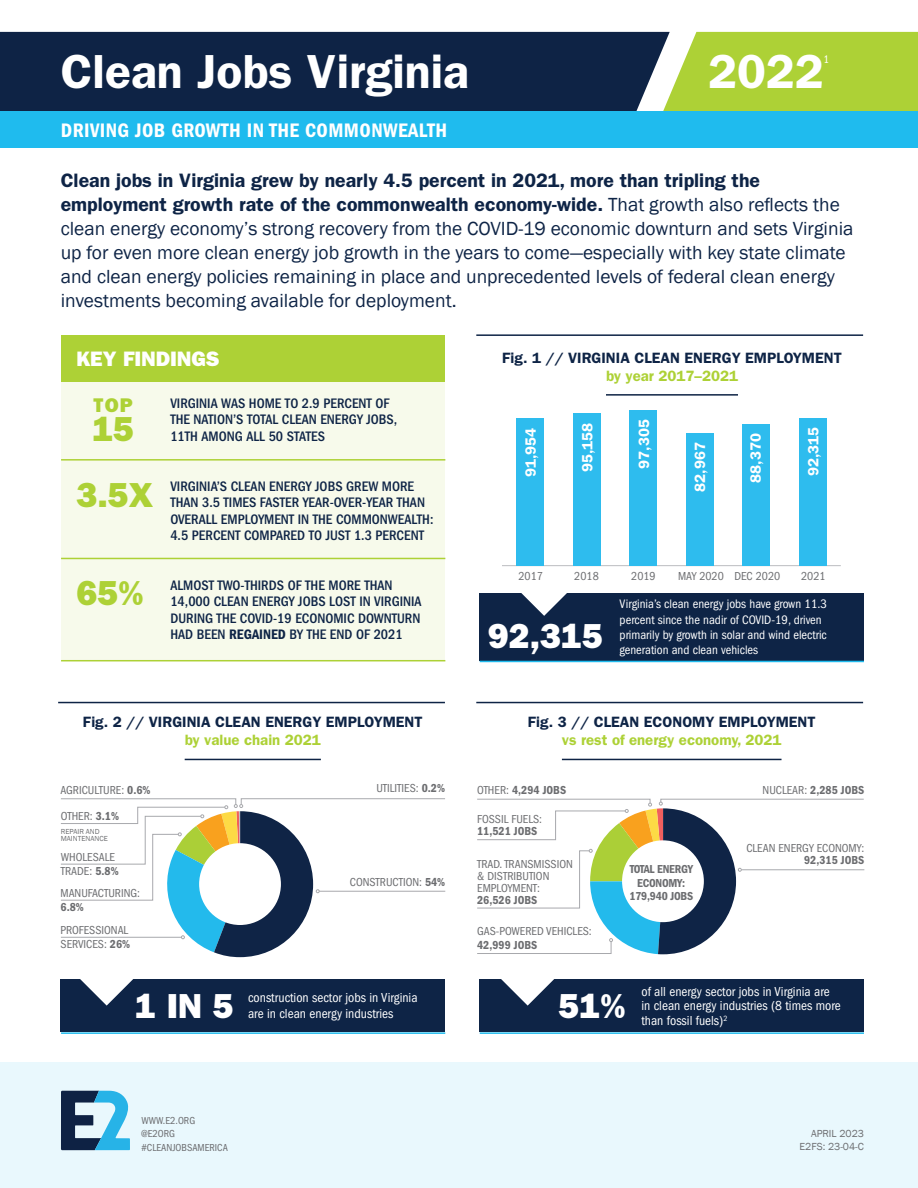
<style>
.page{position:relative;width:918px;height:1188px;background:#fff}
.page>*{position:absolute;margin:0;border:0;box-sizing:border-box;transform-origin:0 0}
.t1{font:600 48px "Franklin Gothic";color:#fff}
.Text{font:800 34.8px "Franklin Gothic";color:#fff}
.Text-2{font:800 34.8px "Franklin Gothic";color:#add136}
.Text-3{font:800 21px "Franklin Gothic";color:#fff}
.t2{font:600 condensed 20.25px "Franklin Gothic";letter-spacing:.02em;color:#fff}
.Text-4{font:800 19.8px "Franklin Gothic";color:#add136}
.t3{font:19.5px/24px "Franklin Gothic";color:#0e2446}
.t4{font:600 15px/18px "Franklin Gothic";color:#0e2446;text-align:center}
.t5{font:600 15px "Franklin Gothic";color:#fff}
.Text-5{font:500 condensed 14.25px/16.5px "Franklin Gothic";color:#0e2446}
.Text-6{font:condensed 13.5px/14.7px "Franklin Gothic";color:#fff}
.Text-7{font:condensed 12.75px/15.3px "Franklin Gothic";color:#fff}
.Text-8{font:condensed 12px/12px "Franklin Gothic";color:#6c6d70}
.Text-9{font:600 condensed 12px "Franklin Gothic";letter-spacing:-.01em;color:#6c6d70}
.t6{font:condensed 11.4px "Franklin Gothic";color:#fff}
.t7{font:condensed 10.5px "Franklin Gothic";color:#6c6d70}
.t8{font:10.5px "Franklin Gothic";color:#6c6d70}
.Text-10{font:7.5px/7.5px "Franklin Gothic";color:#6c6d70}
.s1{font-weight:600}
.s2{color:#add136}
.s3{font-weight:400}
</style>
<div class="page">
<div style="left:61px;top:335px;width:384px;height:294px;background:#add136"></div>
<div style="left:480px;top:593px;width:384px;height:68px;background:#0e2446"></div>
<div style="left:480px;top:979px;width:384px;height:53px;background:#0e2446"></div>
<div style="left:61px;top:979px;width:384px;height:53px;background:#0e2446"></div>
<svg style="left:502px;top:566px;width:91px;height:50px"></svg>
<div style="left:0;top:1062px;width:918px;height:126px;background:#e9f8fd"></div>
<svg style="left:61px;top:1091px;width:69px;height:59px"></svg>
<div style="left:0;top:32px;width:663px;height:79px;background:#0e2345"></div>
<svg style="left:663px;top:32px;width:255px;height:79px"></svg>
<div style="left:0;top:111px;width:918px;height:37px;background:#1fbbee"></div>
<hr style="left:185px;top:759px;width:136px;height:1px;background:#0e2345">
<hr style="left:606px;top:394px;width:132px;height:2px;background:#0e2345">
<hr style="left:502px;top:565px;width:339px;height:1px;background:#bcbdc0">
<div style="left:516px;top:418px;width:28px;height:148px;background:#2ebcee"></div>
<div style="left:573px;top:413px;width:28px;height:153px;background:#2ebcee"></div>
<div style="left:629px;top:410px;width:28px;height:156px;background:#2ebcee"></div>
<div style="left:686px;top:433px;width:27px;height:133px;background:#2ebcee"></div>
<div style="left:742px;top:424px;width:28px;height:142px;background:#2ebcee"></div>
<div style="left:799px;top:418px;width:27px;height:148px;background:#2ebcee"></div>
<hr style="left:562px;top:759px;width:220px;height:1px;background:#0e2345">
<svg style="left:60px;top:798px;width:386px;height:208px"></svg>
<hr style="left:480px;top:661px;width:384px;height:1px;background:#1fbbee">
<hr style="left:480px;top:1032px;width:384px;height:2px;background:#1fbbee">
<hr style="left:61px;top:1032px;width:384px;height:2px;background:#1fbbee">
<hr style="left:58px;top:702px;width:387px;height:1px;background:#0e2446">
<hr style="left:476px;top:702px;width:387px;height:1px;background:#0e2446">
<hr style="left:476px;top:334px;width:387px;height:2px;background:#0e2446">
<div style="left:61px;top:382px;width:384px;height:278px;background:#f7faeb"></div>
<hr style="left:61px;top:459px;width:384px;height:2px;background:#add136">
<hr style="left:61px;top:558px;width:384px;height:1px;background:#add136">
<hr style="left:61px;top:660px;width:384px;height:1px;background:#add136">
<svg style="left:477px;top:798px;width:387px;height:208px"></svg>
<p class="t1" style="left:61px;top:43px;width:410px">Clean Jobs Virginia</p>
<p class="t1" style="left:708px;top:43px;width:117px">2022</p>
<p class="t6" style="left:823px;top:53px;width:7px">1</p>
<p class="t2" style="left:61px;top:119px;width:388px">DRIVING JOB GROWTH IN THE COMMONWEALTH</p>
<p class="t3" style="left:61px;top:169px;width:794px"><span class="s1">Clean jobs in Virginia grew by nearly 4.5 percent in 2021, more than tripling the employment growth rate of the commonwealth economy-wide.</span> That growth also reflects the clean energy economy’s strong recovery from the COVID-19 economic downturn and sets Virginia up for even more clean energy job growth in the years to come—especially with key state climate and clean energy policies remaining in place and unprecedented levels of federal clean energy investments becoming available for deployment.</p>
<p class="Text-3" style="left:76px;top:346px;width:145px">KEY FINDINGS</p>
<p class="Text-4" style="left:94px;top:394px;width:41px">TOP</p>
<p class="Text-2" style="left:92px;top:408px;width:43px">15</p>
<p class="Text-5" style="left:170px;top:395px;width:228px">VIRGINIA WAS HOME TO 2.9 PERCENT OF<br>THE NATION’S TOTAL CLEAN ENERGY JOBS,<br>11TH AMONG ALL 50 STATES</p>
<p class="Text-2" style="left:76px;top:475px;width:78px">3.5X</p>
<p class="Text-2" style="left:76px;top:572px;width:69px">65%</p>
<p class="Text-5" style="left:170px;top:478px;width:265px">VIRGINIA’S CLEAN ENERGY JOBS GREW MORE THAN 3.5 TIMES FASTER YEAR-OVER-YEAR THAN OVERALL EMPLOYMENT IN THE COMMONWEALTH:<br>4.5 PERCENT COMPARED TO JUST 1.3 PERCENT</p>
<p class="Text-5" style="left:170px;top:577px;width:253px">ALMOST TWO-THIRDS OF THE MORE THAN 14,000 CLEAN ENERGY JOBS LOST IN VIRGINIA DURING THE COVID-19 ECONOMIC DOWNTURN HAD BEEN <span class="s1">REGAINED</span> BY THE END OF 2021</p>
<p class="t4" style="left:83px;top:713px;width:341px">Fig. 2 // VIRGINIA CLEAN ENERGY EMPLOYMENT <span class="s2">by value chain 2021</span></p>
<p class="Text-8" style="left:61px;top:784px;width:91px">AGRICULTURE: <span class="s1">0.6%</span></p>
<p class="Text-8" style="left:61px;top:810px;width:60px">OTHER: <span class="s1">3.1%</span></p>
<p class="Text-10" style="left:61px;top:827px;width:48px">REPAIR AND<br>MAINTENANCE</p>
<p class="Text-8" style="left:61px;top:851px;width:59px;line-height:13.5px">WHOLESALE<br>TRADE: <span class="s1">5.8%</span></p>
<p class="Text-8" style="left:61px;top:887px;width:81px">MANUFACTURING:</p>
<p class="Text-9" style="left:61px;top:900px;width:25px">6.8%</p>
<p class="Text-8" style="left:61px;top:924px;width:71px;line-height:13.5px">PROFESSIONAL<br>SERVICES: <span class="s1">26%</span></p>
<p class="Text-8" style="left:376px;top:783px;width:70px">UTILITIES: <span class="s1">0.2%</span></p>
<p class="Text-8" style="left:350px;top:876px;width:97px">CONSTRUCTION: <span class="s1">54%</span></p>
<p class="t4" style="left:502px;top:348px;width:341px">Fig. 1 // VIRGINIA CLEAN ENERGY EMPLOYMENT <span class="s2">by year 2017–2021</span></p>
<p class="t5" style="left:522px;top:477px;width:51px;rotate:-90deg">91,954</p>
<p class="t5" style="left:578px;top:472px;width:51px;rotate:-90deg">95,158</p>
<p class="t5" style="left:635px;top:469px;width:51px;rotate:-90deg">97,305</p>
<p class="t5" style="left:691px;top:492px;width:51px;rotate:-90deg">82,967</p>
<p class="t5" style="left:747px;top:483px;width:51px;rotate:-90deg">88,370</p>
<p class="t5" style="left:804px;top:476px;width:51px;rotate:-90deg">92,315</p>
<p class="Text-8" style="left:518px;top:570px;width:26px">2017</p>
<p class="Text-8" style="left:574px;top:570px;width:26px">2018</p>
<p class="Text-8" style="left:631px;top:570px;width:26px">2019</p>
<p class="Text-8" style="left:678px;top:570px;width:104px">MAY 2020 DEC 2020</p>
<p class="Text-8" style="left:801px;top:570px;width:26px">2021</p>
<p class="Text" style="left:488px;top:615px;width:117px">92,315</p>
<p class="Text-7" style="left:620px;top:597px;width:209px">Virginia’s clean energy jobs have grown 11.3 percent since the nadir of COVID-19, driven primarily by growth in solar and wind electric generation and clean vehicles</p>
<p class="t4" style="left:528px;top:713px;width:289px">Fig. 3 // CLEAN ECONOMY EMPLOYMENT <span class="s2">vs rest of energy economy, 2021</span></p>
<p class="Text-9" style="left:477px;top:784px;width:91px"><span class="s3">OTHER:</span> 4,294 JOBS</p>
<p class="Text-9" style="left:763px;top:783px;width:103px"><span class="s3">NUCLEAR:</span> 2,285 JOBS</p>
<p class="Text-8" style="left:477px;top:813px;width:66px">FOSSIL FUELS:</p>
<p class="Text-9" style="left:477px;top:824px;width:62px">11,521 JOBS</p>
<p class="Text-8" style="left:477px;top:858px;width:97px">TRAD. TRANSMISSION &amp; DISTRIBUTION<br>EMPLOYMENT:<br><span class="s1">26,526 JOBS</span></p>
<p class="Text-8" style="left:477px;top:926px;width:116px">GAS-POWERED VEHICLES:</p>
<p class="Text-9" style="left:477px;top:938px;width:62px">42,999 JOBS</p>
<p class="Text-9" style="left:630px;top:862px;width:65px">TOTAL ENERGY</p>
<p class="Text-9" style="left:637px;top:876px;width:50px">ECONOMY:</p>
<p class="Text-9" style="left:630px;top:890px;width:65px">179,940 JOBS</p>
<p class="Text-8" style="left:746px;top:842px;width:119px;text-align:right">CLEAN ENERGY ECONOMY:<br><span class="s1">92,315 JOBS</span></p>
<p class="Text-6" style="left:248px;top:989px;width:171px;line-height:16.2px">construction sector jobs in Virginia are in clean energy industries</p>
<p class="Text" style="left:135px;top:985px;width:100px">1 IN 5</p>
<p class="Text" style="left:558px;top:985px;width:69px">51%</p>
<p class="Text-6" style="left:641px;top:984px;width:201px">of all energy sector jobs in Virginia are in clean energy industries (8 times more than fossil fuels)<sup>2</sup></p>
<p class="t7" style="left:142px;top:1114px;width:55px">WWW.E2.ORG</p>
<p class="t7" style="left:142px;top:1128px;width:35px">@E2ORG</p>
<p class="t7" style="left:142px;top:1141px;width:88px">#CLEANJOBSAMERICA</p>
<p class="t8" style="left:811px;top:1127px;width:54px">APRIL 2023</p>
<p class="t8" style="left:800px;top:1140px;width:66px">E2FS: 23-04-C</p>
</div>
